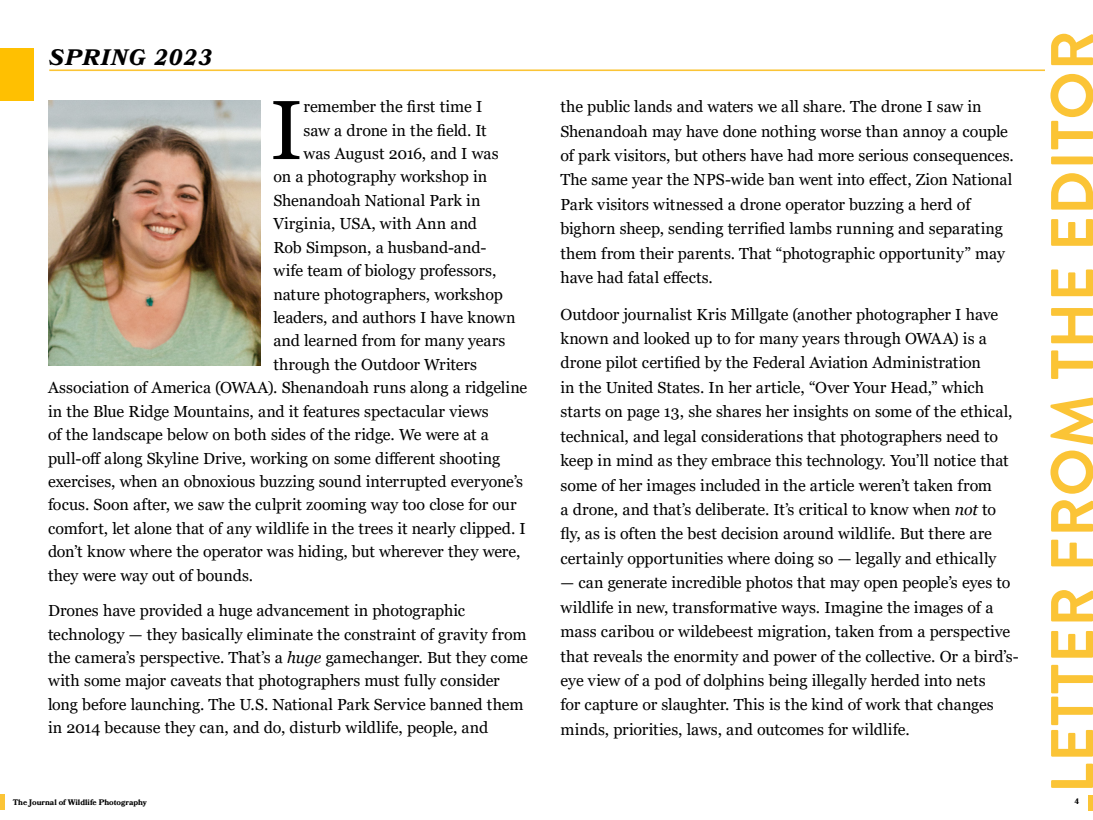
<style>
.page{position:relative;width:1093px;height:820px;background:#fff}
.page>*{position:absolute;margin:0;border:0;box-sizing:border-box;transform-origin:0 0}
.Body_Copy{font:83.56px "Georgia";color:#000}
.t1{font:700 60px "Brandon Grotesque";letter-spacing:.015em;color:#fbc436}
.t2{font:italic 700 22.36px "Bookmania";letter-spacing:.07em;color:#000}
.Body_Copy-2{font:16px/24.4px "Georgia";letter-spacing:-.005em;color:#000}
.t3{font:700 8px "Bookmania";color:#000}
.s1{font-style:italic}
</style>
<div class="page">
<hr style="left:0;top:794px;width:4px;height:15px;background:#fbc436">
<hr style="left:1089px;top:795px;width:4px;height:15px;background:#fbc436">
<hr style="left:49px;top:69px;width:996px;height:2px;background:#fbc436">
<img style="left:48px;top:100px;width:212px;height:265px">
<div style="left:0;top:48px;width:34px;height:52px;background:#ffc001"></div>
<p class="t2" style="left:49px;top:44px;width:164px">SPRING 2023</p>
<p class="Body_Copy" style="left:270px;top:80px;width:34px">I</p>
<p class="Body_Copy-2" style="left:303px;top:95px;width:180px">remember the first time I</p>
<p class="Body_Copy-2" style="left:303px;top:118px;width:185px">saw a drone in the field. It</p>
<p class="Body_Copy-2" style="left:303px;top:142px;width:197px">was August 2016, and I was</p>
<p class="Body_Copy-2" style="left:273px;top:165px;width:215px">on a photography workshop in</p>
<p class="Body_Copy-2" style="left:273px;top:188px;width:209px">Shenandoah National Park in</p>
<p class="Body_Copy-2" style="left:273px;top:212px;width:205px">Virginia, USA, with Ann and</p>
<p class="Body_Copy-2" style="left:273px;top:235px;width:214px">Rob Simpson, a husband-and-</p>
<p class="Body_Copy-2" style="left:273px;top:259px;width:224px">wife team of biology professors,</p>
<p class="Body_Copy-2" style="left:273px;top:282px;width:231px">nature photographers, workshop</p>
<p class="Body_Copy-2" style="left:273px;top:305px;width:244px">leaders, and authors I have known</p>
<p class="Body_Copy-2" style="left:273px;top:329px;width:234px">and learned from for many years</p>
<p class="Body_Copy-2" style="left:273px;top:352px;width:205px">through the Outdoor Writers</p>
<p class="Body_Copy-2" style="left:48px;top:376px;width:481px">Association of America (OWAA). Shenandoah runs along a ridgeline</p>
<p class="Body_Copy-2" style="left:48px;top:399px;width:442px">in the Blue Ridge Mountains, and it features spectacular views</p>
<p class="Body_Copy-2" style="left:48px;top:422px;width:442px">of the landscape below on both sides of the ridge. We were at a</p>
<p class="Body_Copy-2" style="left:48px;top:446px;width:454px">pull-off along Skyline Drive, working on some different shooting</p>
<p class="Body_Copy-2" style="left:48px;top:469px;width:477px">exercises, when an obnoxious buzzing sound interrupted everyone’s</p>
<p class="Body_Copy-2" style="left:48px;top:493px;width:470px">focus. Soon after, we saw the culprit zooming way too close for our</p>
<p class="Body_Copy-2" style="left:48px;top:516px;width:479px">comfort, let alone that of any wildlife in the trees it nearly clipped. I</p>
<p class="Body_Copy-2" style="left:48px;top:539px;width:474px">don’t know where the operator was hiding, but wherever they were,</p>
<p class="Body_Copy-2" style="left:48px;top:563px;width:207px">they were way out of bounds.</p>
<p class="Body_Copy-2" style="left:48px;top:599px;width:481px;line-height:23.4px">Drones have provided a huge advancement in photographic technology — they basically eliminate the constraint of gravity from the camera’s perspective. That’s a <span class="s1">huge</span> gamechanger. But they come with some major caveats that photographers must fully consider long before launching. The U.S. National Park Service banned them in 2014 because they can, and do, disturb wildlife, people, and</p>
<p class="Body_Copy-2" style="left:560px;top:95px;width:455px">the public lands and waters we all share. The drone I saw in Shenandoah may have done nothing worse than annoy a couple of park visitors, but others have had more serious consequences.<br>The same year the NPS-wide ban went into effect, Zion National Park visitors witnessed a drone operator buzzing a herd of bighorn sheep, sending terrified lambs running and separating them from their parents. That “photographic opportunity” may have had fatal effects.</p>
<p class="Body_Copy-2" style="left:560px;top:302px;width:453px">Outdoor journalist Kris Millgate (another photographer I have known and looked up to for many years through OWAA) is a drone pilot certified by the Federal Aviation Administration<br>in the United States. In her article, “Over Your Head,” which starts on page 13, she shares her insights on some of the ethical, technical, and legal considerations that photographers need to keep in mind as they embrace this technology. You’ll notice that some of her images included in the article weren’t taken from<br>a drone, and that’s deliberate. It’s critical to know when <span class="s1">not</span> to fly, as is often the best decision around wildlife. But there are certainly opportunities where doing so — legally and ethically</p>
<p class="Body_Copy-2" style="left:560px;top:570px;width:460px">— can generate incredible photos that may open people’s eyes to wildlife in new, transformative ways. Imagine the images of a mass caribou or wildebeest migration, taken from a perspective that reveals the enormity and power of the collective. Or a bird’s&shy;eye view of a pod of dolphins being illegally herded into nets<br>for capture or slaughter. This is the kind of work that changes minds, priorities, laws, and outcomes for wildlife.</p>
<p class="t1" style="left:1030px;top:793px;width:764px;rotate:-90deg">LETTER FROM THE EDITOR</p>
<p class="t3" style="left:13px;top:797px;width:136px">The Journal of Wildlife Photography</p>
<p class="t3" style="left:1074px;top:796px;width:6px">4</p>
</div>
